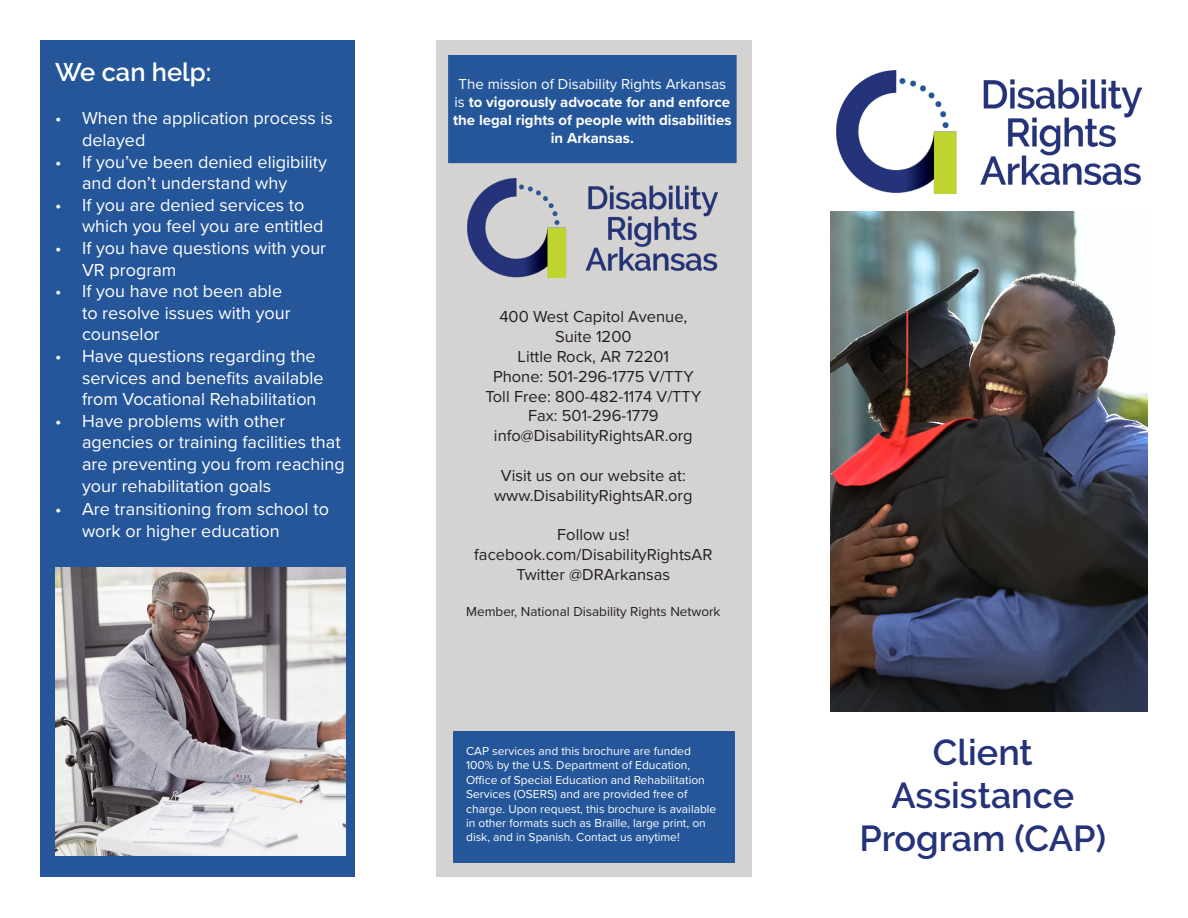
<style>
.page{position:relative;width:1188px;height:918px;background:#fff}
.page>*{position:absolute;margin:0;border:0;box-sizing:border-box;transform-origin:0 0}
.t1{font:600 36px "Raleway";color:#24337a}
.t2{font:600 25.5px "Raleway";color:#fff}
.t3{font:18px/21.6px "Proxima Nova";color:#fff}
.t4{font:16.5px "Proxima Nova";color:#231f20}
.t5{font:700 15px/18px "Proxima Nova";color:#fff}
.t6{font:15px "Proxima Nova";color:#fff}
.t7{font:13.5px "Proxima Nova";color:#231f20}
.t8{font:12px/14.4px "Proxima Nova";color:#fff}
.s1{font-weight:400}
</style>
<div class="page">
<div style="left:436px;top:40px;width:316px;height:838px;background:#d4d3d2"></div>
<div style="left:40px;top:40px;width:315px;height:838px;background:#245699"></div>
<div style="left:450px;top:57px;width:284px;height:104px;background:#245699"></div>
<div style="left:448px;top:55px;width:289px;height:108px;border:4px solid #245699"></div>
<img style="left:468px;top:179px;width:249px;height:98px">
<img style="left:837px;top:70px;width:304px;height:124px">
<div style="left:453px;top:731px;width:281px;height:132px;background:#245699"></div>
<img style="left:831px;top:212px;width:317px;height:499px">
<img style="left:55px;top:567px;width:291px;height:288px">
<p class="t2" style="left:55px;top:58px;width:158px">We can help:</p>
<p class="t3" style="left:82px;top:107px;width:252px;text-indent:-27px">• When the application process is delayed</p>
<p class="t3" style="left:82px;top:150px;width:246px;text-indent:-27px">• If you’ve been denied eligibility and don’t understand why</p>
<p class="t3" style="left:82px;top:193px;width:243px;text-indent:-27px">• If you are denied services to which you feel you are entitled</p>
<p class="t3" style="left:82px;top:236px;width:246px;text-indent:-27px">• If you have questions with your<br>VR program</p>
<p class="t3" style="left:82px;top:280px;width:210px;text-indent:-27px">• If you have not been able to resolve issues with your counselor</p>
<p class="t3" style="left:82px;top:344px;width:243px;text-indent:-27px">• Have questions regarding the services and benefits available from Vocational Rehabilitation</p>
<p class="t3" style="left:82px;top:409px;width:264px;text-indent:-27px">• Have problems with other agencies or training facilities that are preventing you from reaching your rehabilitation goals</p>
<p class="t3" style="left:82px;top:497px;width:249px;text-indent:-27px">• Are transitioning from school to work or higher education</p>
<p class="t6" style="left:459px;top:73px;width:269px">The mission of Disability Rights Arkansas</p>
<p class="t5" style="left:453px;top:93px;width:280px"><span class="s1">is</span> to vigorously advocate for and enforce the legal rights of people with disabilities</p>
<p class="t5" style="left:551px;top:129px;width:85px">in Arkansas.</p>
<p class="t4" style="left:499px;top:305px;width:189px">400 West Capitol Avenue,</p>
<p class="t4" style="left:555px;top:324px;width:78px">Suite 1200</p>
<p class="t4" style="left:518px;top:344px;width:153px">Little Rock, AR 72201</p>
<p class="t4" style="left:493px;top:364px;width:202px">Phone: 501-296-1775 V/TTY</p>
<p class="t4" style="left:485px;top:384px;width:217px">Toll Free: 800-482-1174 V/TTY</p>
<p class="t4" style="left:528px;top:404px;width:132px">Fax: 501-296-1779</p>
<p class="t4" style="left:494px;top:423px;width:200px">info@DisabilityRightsAR.org</p>
<p class="t4" style="left:501px;top:463px;width:187px">Visit us on our website at:</p>
<p class="t4" style="left:494px;top:483px;width:200px">www.DisabilityRightsAR.org</p>
<p class="t4" style="left:557px;top:522px;width:74px">Follow us!</p>
<p class="t4" style="left:474px;top:542px;width:240px">facebook.com/DisabilityRightsAR</p>
<p class="t4" style="left:516px;top:562px;width:155px">Twitter @DRArkansas</p>
<p class="t7" style="left:466px;top:601px;width:256px">Member, National Disability Rights Network</p>
<p class="t8" style="left:466px;top:743px;width:252px">CAP services and this brochure are funded 100% by the U.S. Department of Education, Office of Special Education and Rehabilitation Services (OSERS) and are provided free of charge. Upon request, this brochure is available in other formats such as Braille, large print, on disk, and in Spanish. Contact us anytime!</p>
<p class="t1" style="left:933px;top:732px;width:102px">Client</p>
<p class="t1" style="left:891px;top:775px;width:184px">Assistance</p>
<p class="t1" style="left:859px;top:818px;width:248px">Program (CAP)</p>
</div>
